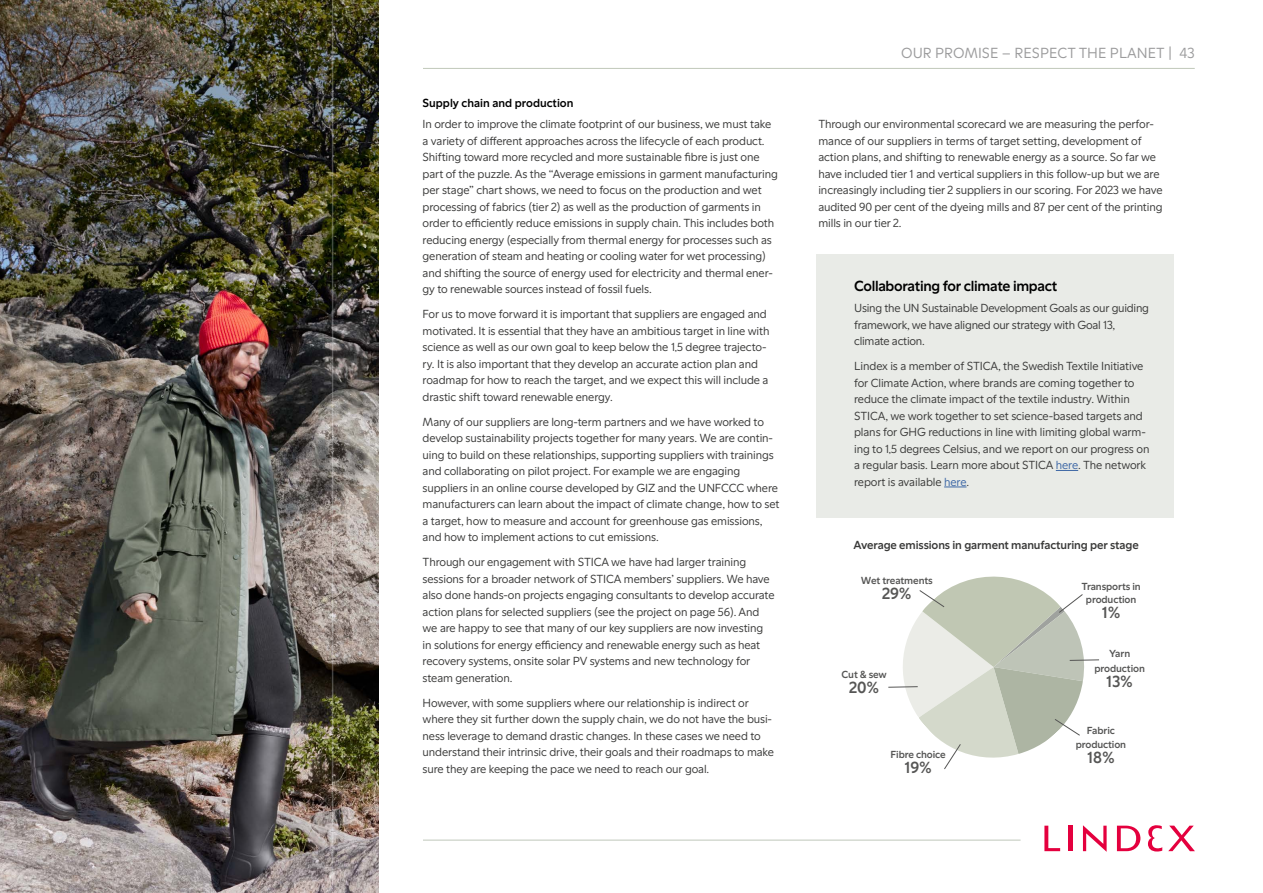
<style>
.page{position:relative;width:1263px;height:893px;background:#fff}
.page>*{position:absolute;margin:0;border:0;box-sizing:border-box;transform-origin:0 0}
.t1{font:600 16.5px "Lindex Sans";letter-spacing:-.01em;color:#565655}
.t2{font:15px "Lindex Sans";color:#9c9c9d}
.t3{font:600 15px "Lindex Sans";letter-spacing:-.02em;color:#000}
.t4{font:12px/16.5px "Lindex Sans";letter-spacing:-.01em;color:#3a3a39}
.t5{font:600 12px "Lindex Sans";letter-spacing:-.01em;color:#3a3a39}
.t6{font:600 12px "Lindex Sans";color:#000}
.t7{font:600 10.5px/13.5px "Lindex Sans";letter-spacing:-.01em;color:#565655;text-align:center}
.s1{color:#3d67a5}
</style>
<div class="page">
<svg style="left:1044px;top:826px;width:16px;height:25px"></svg>
<hr style="left:1069px;top:826px;width:4px;height:25px;background:#e4003e">
<svg style="left:1083px;top:825px;width:23px;height:27px"></svg>
<svg style="left:1117px;top:826px;width:23px;height:25px"></svg>
<svg style="left:1168px;top:826px;width:27px;height:25px"></svg>
<svg style="left:1148px;top:825px;width:14px;height:26px"></svg>
<hr style="left:68px;top:68px;width:1127px;height:1px;background:#c0c8ba">
<hr style="left:68px;top:840px;width:952px;height:1px;background:#c0c8ba">
<img style="left:0;top:0;width:378px;height:893px">
<div style="left:379px;top:0;width:44px;height:893px;background:#fff"></div>
<hr style="left:332px;top:0;width:1px;height:893px;background:#fff">
<div style="left:816px;top:254px;width:357px;height:263px;background:#e9ebe7"></div>
<svg style="left:1056px;top:470px;width:22px;height:1px"></svg>
<svg style="left:944px;top:487px;width:22px;height:1px"></svg>
<svg style="left:888px;top:576px;width:211px;height:194px"></svg>
<p class="t6" style="left:423px;top:96px;width:152px">Supply chain and production</p>
<p class="t4" style="left:423px;top:116px;width:357px">In order to improve the climate footprint of our business, we must take a variety of different approaches across the lifecycle of each product.<br>Shifting toward more recycled and more sustainable fibre is just one part of the puzzle. As the “Average emissions in garment manufacturing per stage” chart shows, we need to focus on the production and wet processing of fabrics (tier 2) as well as the production of garments in order to efficiently reduce emissions in supply chain. This includes both reducing energy (especially from thermal energy for processes such as generation of steam and heating or cooling water for wet processing) and shifting the source of energy used for electricity and thermal ener&shy;gy to renewable sources instead of fossil fuels.</p>
<p class="t4" style="left:423px;top:306px;width:348px">For us to move forward it is important that suppliers are engaged and motivated. It is essential that they have an ambitious target in line with science as well as our own goal to keep below the 1,5 degree trajecto&shy;ry. It is also important that they develop an accurate action plan and roadmap for how to reach the target, and we expect this will include a drastic shift toward renewable energy.</p>
<p class="t4" style="left:423px;top:413px;width:358px">Many of our suppliers are long-term partners and we have worked to develop sustainability projects together for many years. We are contin&shy;uing to build on these relationships, supporting suppliers with trainings and collaborating on pilot project. For example we are engaging suppliers in an online course developed by GIZ and the UNFCCC where manufacturers can learn about the impact of climate change, how to set a target, how to measure and account for greenhouse gas emissions, and how to implement actions to cut emissions.</p>
<p class="t4" style="left:423px;top:554px;width:353px">Through our engagement with STICA we have had larger training sessions for a broader network of STICA members’ suppliers. We have also done hands-on projects engaging consultants to develop accurate action plans for selected suppliers (see the project on page 56). And we are happy to see that many of our key suppliers are now investing in solutions for energy efficiency and renewable energy such as heat recovery systems, onsite solar PV systems and new technology for steam generation.</p>
<p class="t4" style="left:423px;top:694px;width:353px">However, with some suppliers where our relationship is indirect or where they sit further down the supply chain, we do not have the busi&shy;ness leverage to demand drastic changes. In these cases we need to understand their intrinsic drive, their goals and their roadmaps to make sure they are keeping the pace we need to reach our goal.</p>
<p class="t2" style="left:901px;top:44px;width:295px">OUR PROMISE – RESPECT THE PLANET | 43</p>
<p class="t4" style="left:818px;top:116px;width:346px">Through our environmental scorecard we are measuring the perfor&shy;mance of our suppliers in terms of target setting, development of action plans, and shifting to renewable energy as a source. So far we have included tier 1 and vertical suppliers in this follow-up but we are increasingly including tier 2 suppliers in our scoring. For 2023 we have audited 90 per cent of the dyeing mills and 87 per cent of the printing mills in our tier 2.</p>
<p class="t3" style="left:854px;top:278px;width:205px">Collaborating for climate impact</p>
<p class="t4" style="left:854px;top:300px;width:296px">Using the UN Sustainable Development Goals as our guiding framework, we have aligned our strategy with Goal 13, climate action.</p>
<p class="t4" style="left:854px;top:358px;width:297px">Lindex is a member of STICA, the Swedish Textile Initiative for Climate Action, where brands are coming together to reduce the climate impact of the textile industry. Within STICA, we work together to set science-based targets and plans for GHG reductions in line with limiting global warm&shy;ing to 1,5 degrees Celsius, and we report on our progress on a regular basis. Learn more about STICA <span class="s1">here</span>. The network report is available <span class="s1">here</span>.</p>
<p class="t5" style="left:853px;top:538px;width:287px">Average emissions in garment manufacturing per stage</p>
<p class="t7" style="left:861px;top:573px;width:73px">Wet treatments</p>
<h1 class="t1" style="left:882px;top:583px;width:31px">29%</h1>
<p class="t7" style="left:1081px;top:579px;width:61px">Transports in production</p>
<h1 class="t1" style="left:1102px;top:603px;width:20px">1%</h1>
<p class="t7" style="left:1094px;top:646px;width:52px;line-height:15px">Yarn production</p>
<h1 class="t1" style="left:1106px;top:671px;width:28px">13%</h1>
<p class="t7" style="left:1076px;top:724px;width:52px">Fabric production</p>
<p class="t7" style="left:890px;top:748px;width:57px">Fibre choice</p>
<h1 class="t1" style="left:1087px;top:747px;width:29px">18%</h1>
<h1 class="t1" style="left:904px;top:758px;width:29px">19%</h1>
<p class="t7" style="left:841px;top:668px;width:47px">Cut &amp; sew</p>
<h1 class="t1" style="left:849px;top:678px;width:32px">20%</h1>
</div>
